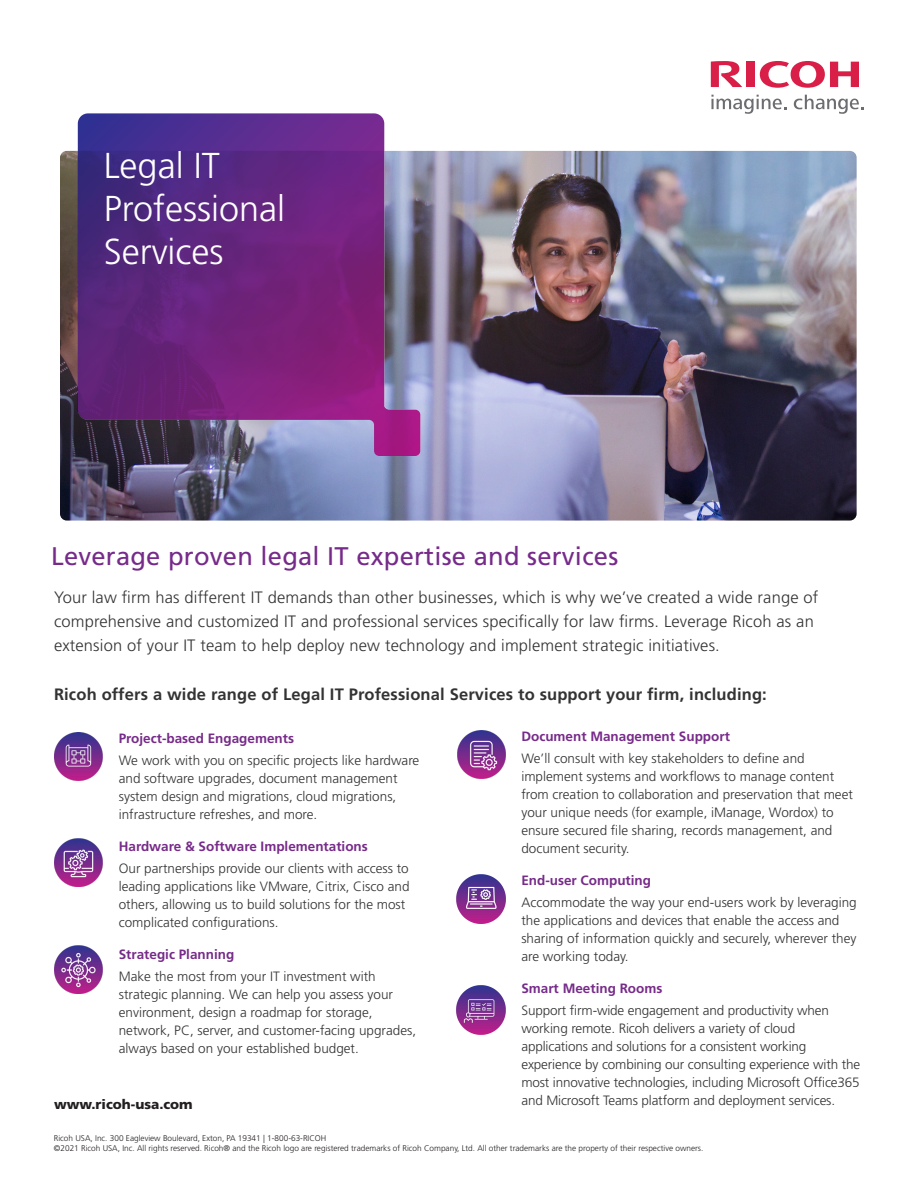
<style>
.page{position:relative;width:918px;height:1188px;background:#fff}
.page>*{position:absolute;margin:0;border:0;box-sizing:border-box;transform-origin:0 0}
.t1{font:300 36px "Frutiger LT Std";color:#fff}
.t2{font:25.5px "Frutiger LT Std";letter-spacing:.01em;color:#762b8a}
.t3{font:300 16.5px/24px "Frutiger LT Std";letter-spacing:.01em;color:#323332}
.t4{font:700 16.5px "Frutiger LT Std";letter-spacing:.01em;color:#323332}
.t5{font:300 13.5px/18px "Frutiger LT Std";color:#323232}
.t6{font:700 13.5px "Frutiger LT Std";color:#772b89}
.t7{font:900 13.5px "Frutiger LT Std";color:#231f20}
.t8{font:300 8.25px "Frutiger LT Std";color:#231f20}
</style>
<div class="page">
<svg style="left:760px;top:61px;width:99px;height:27px"></svg>
<div style="left:746px;top:62px;width:9px;height:25px;background:#d91e47"></div>
<svg style="left:711px;top:61px;width:31px;height:26px"></svg>
<svg style="left:711px;top:95px;width:76px;height:19px"></svg>
<svg style="left:794px;top:95px;width:70px;height:19px"></svg>
<img style="left:60px;top:151px;width:797px;height:370px">
<svg style="left:78px;top:113px;width:342px;height:343px;background:#6c3583"></svg>
<img style="left:457px;top:731px;width:48px;height:48px">
<img style="left:54px;top:839px;width:48px;height:48px">
<img style="left:54px;top:732px;width:48px;height:48px">
<img style="left:54px;top:946px;width:48px;height:48px">
<img style="left:457px;top:875px;width:48px;height:48px">
<img style="left:457px;top:986px;width:48px;height:48px">
<p class="t1" style="left:104px;top:145px;width:117px">Legal IT</p>
<p class="t1" style="left:104px;top:188px;width:183px">Professional</p>
<p class="t1" style="left:104px;top:232px;width:121px">Services</p>
<p class="t2" style="left:51px;top:541px;width:569px">Leverage proven legal IT expertise and services</p>
<p class="t3" style="left:54px;top:585px;width:766px">Your law firm has different IT demands than other businesses, which is why we’ve created a wide range of comprehensive and customized IT and professional services specifically for law firms. Leverage Ricoh as an extension of your IT team to help deploy new technology and implement strategic initiatives.</p>
<p class="t4" style="left:54px;top:684px;width:714px">Ricoh offers a wide range of Legal IT Professional Services to support your firm, including:</p>
<p class="t6" style="left:119px;top:730px;width:177px">Project-based Engagements</p>
<p class="t5" style="left:119px;top:752px;width:302px">We work with you on specific projects like hardware and software upgrades, document management system design and migrations, cloud migrations, infrastructure refreshes, and more.</p>
<p class="t6" style="left:119px;top:838px;width:251px">Hardware &amp; Software Implementations</p>
<p class="t5" style="left:119px;top:860px;width:292px">Our partnerships provide our clients with access to leading applications like VMware, Citrix, Cisco and others, allowing us to build solutions for the most complicated configurations.</p>
<p class="t6" style="left:119px;top:946px;width:117px">Strategic Planning</p>
<p class="t5" style="left:119px;top:968px;width:299px">Make the most from your IT investment with strategic planning. We can help you assess your environment, design a roadmap for storage, network, PC, server, and customer-facing upgrades, always based on your established budget.</p>
<p class="t7" style="left:54px;top:1096px;width:140px">www.ricoh-usa.com</p>
<p class="t6" style="left:521px;top:728px;width:210px">Document Management Support</p>
<p class="t5" style="left:521px;top:750px;width:333px">We’ll consult with key stakeholders to define and implement systems and workflows to manage content from creation to collaboration and preservation that meet your unique needs (for example, iManage, Wordox) to ensure secured file sharing, records management, and document security.</p>
<p class="t6" style="left:521px;top:872px;width:131px">End-user Computing</p>
<p class="t5" style="left:521px;top:894px;width:337px">Accommodate the way your end-users work by leveraging the applications and devices that enable the access and sharing of information quickly and securely, wherever they are working today.</p>
<p class="t6" style="left:521px;top:980px;width:143px">Smart Meeting Rooms</p>
<p class="t5" style="left:521px;top:1002px;width:340px">Support firm-wide engagement and productivity when working remote. Ricoh delivers a variety of cloud applications and solutions for a consistent working experience by combining our consulting experience with the most innovative technologies, including Microsoft Office365 and Microsoft Teams platform and deployment services.</p>
<p class="t8" style="left:54px;top:1133px;width:274px">Ricoh USA, Inc. 300 Eagleview Boulevard, Exton, PA 19341 | 1-800-63-RICOH</p>
<p class="t8" style="left:54px;top:1143px;width:651px">©2021 Ricoh USA, Inc. All rights reserved. Ricoh® and the Ricoh logo are registered trademarks of Ricoh Company, Ltd. All other trademarks are the property of their respective owners.</p>
</div>
